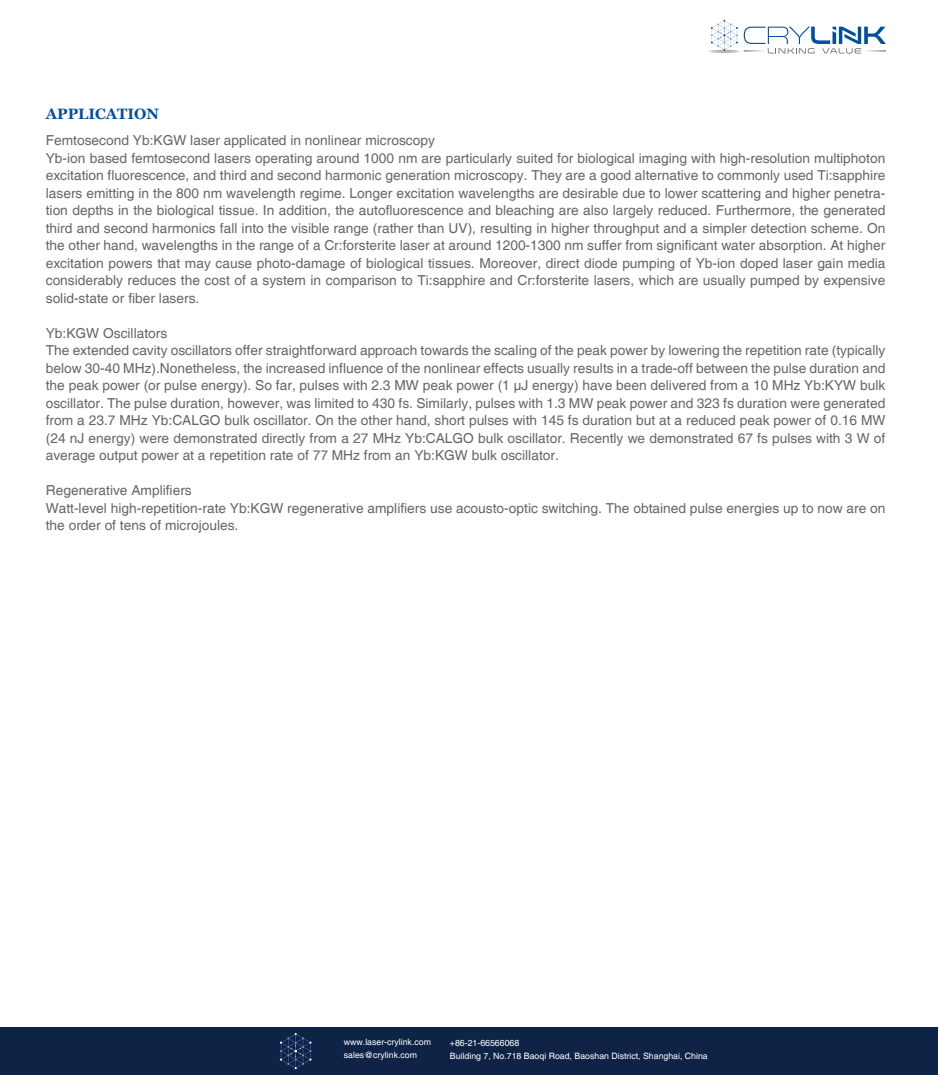
<style>
.page{position:relative;width:938px;height:1075px;background:#fff}
.page>*{position:absolute;margin:0;border:0;box-sizing:border-box;transform-origin:0 0}
.t1{font:700 15px "Georgia";color:#004ea1}
.t2{font:13.75px/17.5px "Helvetica";color:#666}
.t3{font:8.75px/12.5px "Helvetica";color:#fff}
</style>
<div class="page">
<hr style="left:707px;top:50px;width:34px;height:3px;background:#d9dada;border-radius:50%">
<hr style="left:709px;top:50px;width:30px;height:3px;background:#d3d4d4;border-radius:50%">
<svg style="left:711px;top:20px;width:175px;height:34px"></svg>
<div style="left:0;top:1027px;width:938px;height:48px;background:#0e2346"></div>
<svg style="left:280px;top:1033px;width:31px;height:36px"></svg>
<p class="t1" style="left:46px;top:108px;width:115px">APPLICATION</p>
<p class="t2" style="left:46px;top:133px;width:841px">Femtosecond Yb:KGW laser applicated in nonlinear microscopy<br>Yb-ion based femtosecond lasers operating around 1000 nm are particularly suited for biological imaging with high-resolution multiphoton excitation fluorescence, and third and second harmonic generation microscopy. They are a good alternative to commonly used Ti:sapphire lasers emitting in the 800 nm wavelength regime. Longer excitation wavelengths are desirable due to lower scattering and higher penetra&shy;tion depths in the biological tissue. In addition, the autofluorescence and bleaching are also largely reduced. Furthermore, the generated third and second harmonics fall into the visible range (rather than UV), resulting in higher throughput and a simpler detection scheme. On the other hand, wavelengths in the range of a Cr:forsterite laser at around 1200-1300 nm suffer from significant water absorption. At higher excitation powers that may cause photo-damage of biological tissues. Moreover, direct diode pumping of Yb-ion doped laser gain media considerably reduces the cost of a system in comparison to Ti:sapphire and Cr:forsterite lasers, which are usually pumped by expensive solid-state or fiber lasers.</p>
<p class="t2" style="left:46px;top:326px;width:841px">Yb:KGW Oscillators<br>The extended cavity oscillators offer straightforward approach towards the scaling of the peak power by lowering the repetition rate (typically below 30-40 MHz).Nonetheless, the increased influence of the nonlinear effects usually results in a trade-off between the pulse duration and the peak power (or pulse energy). So far, pulses with 2.3 MW peak power (1 µJ energy) have been delivered from a 10 MHz Yb:KYW bulk oscillator. The pulse duration, however, was limited to 430 fs. Similarly, pulses with 1.3 MW peak power and 323 fs duration were generated from a 23.7 MHz Yb:CALGO bulk oscillator. On the other hand, short pulses with 145 fs duration but at a reduced peak power of 0.16 MW (24 nJ energy) were demonstrated directly from a 27 MHz Yb:CALGO bulk oscillator. Recently we demonstrated 67 fs pulses with 3 W of average output power at a repetition rate of 77 MHz from an Yb:KGW bulk oscillator.</p>
<p class="t2" style="left:46px;top:483px;width:841px">Regenerative Amplifiers<br>Watt-level high-repetition-rate Yb:KGW regenerative amplifiers use acousto-optic switching. The obtained pulse energies up to now are on the order of tens of microjoules.</p>
<p class="t3" style="left:344px;top:1037px;width:89px">www.laser-crylink.com sales@crylink.com</p>
<p class="t3" style="left:450px;top:1037px;width:259px">+86-21-66566068<br>Building 7, No.718 Baoqi Road, Baoshan District, Shanghai, China</p>
</div>
